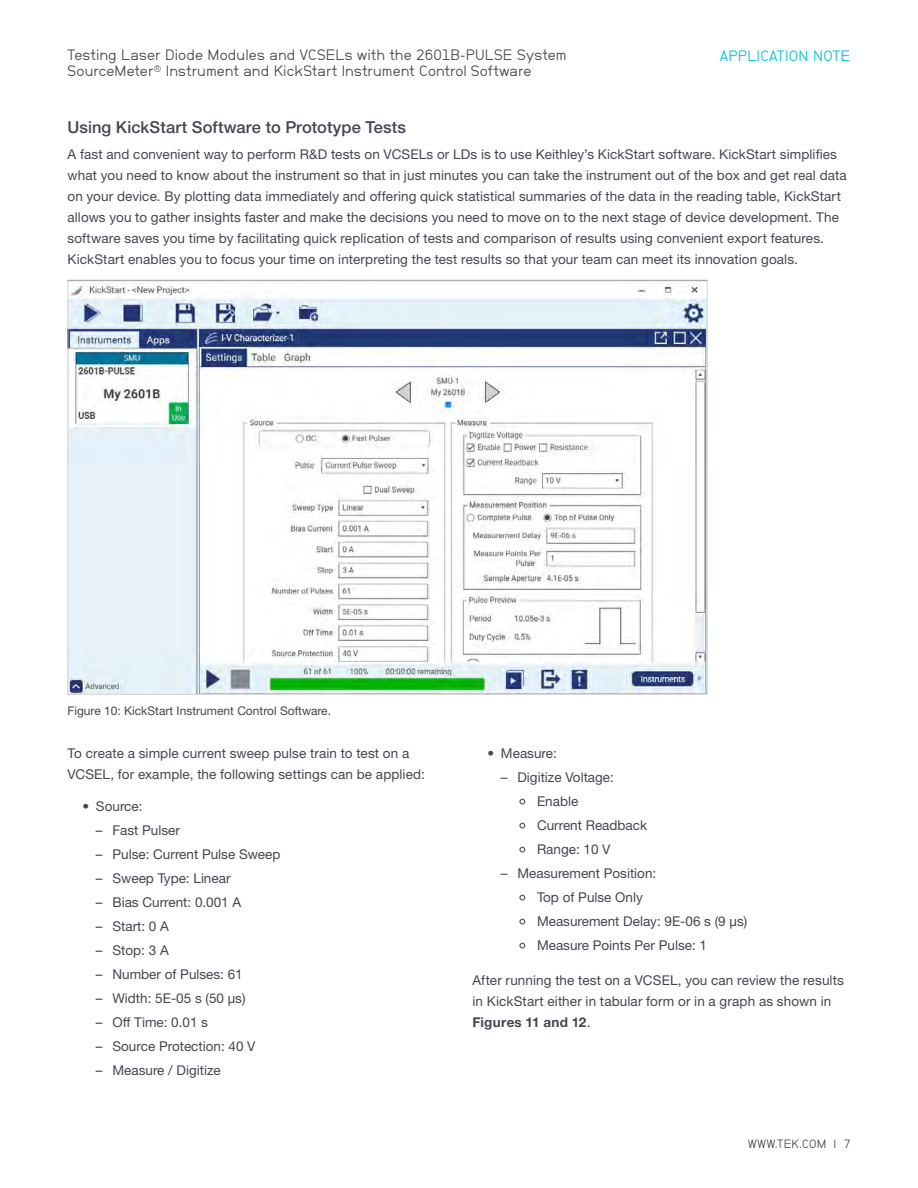
<style>
.page{position:relative;width:918px;height:1188px;background:#fff}
.page>*{position:absolute;margin:0;border:0;box-sizing:border-box;transform-origin:0 0}
.t1{font:500 16.5px "Helvetica Neue LT Std";letter-spacing:.005em;color:#43474f}
.t2{font:15px "NB Grotesk";letter-spacing:.005em;color:#43474f}
.t3{font:15px "NB Grotesk";letter-spacing:.02em;color:#00bfdf}
.t4{font:13.5px/21px "Helvetica Neue LT Std";letter-spacing:.005em;color:#43474f}
.t5{font:12px "Helvetica Neue LT Std";color:#43474f}
.t6{font:12px "NB Grotesk";letter-spacing:.025em;color:#43474f}
.s1{color:#3e434a}
.s2{font-weight:700}
</style>
<div class="page">
<img style="left:70px;top:283px;width:636px;height:410px">
<p class="t2" style="left:68px;top:46px;width:500px">Testing Laser Diode Modules and VCSELs with the 2601B-PULSE System</p>
<p class="t3" style="left:720px;top:47px;width:132px">APPLICATION NOTE</p>
<p class="t2" style="left:68px;top:62px;width:465px">SourceMeter<sup>®</sup> Instrument and KickStart Instrument Control Software</p>
<p class="t1" style="left:68px;top:118px;width:340px">Using KickStart Software to Prototype Tests</p>
<p class="t4" style="left:68px;top:143px;width:781px">A fast and convenient way to perform R&amp;D tests on VCSELs or LDs is to use Keithley’s KickStart software. KickStart simplifies what you need to know about the instrument so that in just minutes you can take the instrument out of the box and get real data on your device. By plotting data immediately and offering quick statistical summaries of the data in the reading table, KickStart allows you to gather insights faster and make the decisions you need to move on to the next stage of device development. The software saves you time by facilitating quick replication of tests and comparison of results using convenient export features.<br>KickStart enables you to focus your time on interpreting the test results so that your team can meet its innovation goals.</p>
<p class="t5" style="left:68px;top:704px;width:265px">Figure 10: KickStart Instrument Control Software.</p>
<p class="t4" style="left:68px;top:743px;width:359px">To create a simple current sweep pulse train to test on a<br>VCSEL, for example, the following settings can be applied:</p>
<p class="t4" style="left:82px;top:795px;width:62px">• Source:</p>
<p class="t4" style="left:96px;top:819px;width:85px">– Fast Pulser</p>
<p class="t4" style="left:96px;top:843px;width:186px">– Pulse: Current Pulse Sweep</p>
<p class="t4" style="left:96px;top:867px;width:136px">– Sweep Type: Linear</p>
<p class="t4" style="left:96px;top:891px;width:147px">– Bias Current: 0.001 A</p>
<p class="t4" style="left:96px;top:915px;width:75px">– Start: 0 A</p>
<p class="t4" style="left:96px;top:939px;width:74px">– Stop: 3 A</p>
<p class="t4" style="left:96px;top:963px;width:148px">– Number of Pulses: 61</p>
<p class="t4" style="left:96px;top:987px;width:151px">– Width: 5E-05 s (50 µs)</p>
<p class="t4" style="left:96px;top:1011px;width:114px">– Off Time: 0.01 s</p>
<p class="t4" style="left:96px;top:1035px;width:161px">– Source Protection: 40 V</p>
<p class="t4" style="left:96px;top:1059px;width:126px">– Measure / Digitize</p>
<p class="t4" style="left:487px;top:743px;width:71px">• Measure:</p>
<p class="t4" style="left:501px;top:767px;width:114px">– Digitize Voltage:</p>
<p class="t4" style="left:519px;top:791px;width:61px"><span class="s1">•</span> Enable</p>
<p class="t4" style="left:519px;top:815px;width:130px"><span class="s1">•</span> Current Readback</p>
<p class="t4" style="left:519px;top:839px;width:93px"><span class="s1">•</span> Range: 10 V</p>
<p class="t4" style="left:501px;top:863px;width:157px">– Measurement Position:</p>
<p class="t4" style="left:519px;top:887px;width:125px"><span class="s1">•</span> Top of Pulse Only</p>
<p class="t4" style="left:519px;top:911px;width:230px"><span class="s1">•</span> Measurement Delay: 9E-06 s (9 µs)</p>
<p class="t4" style="left:519px;top:935px;width:190px"><span class="s1">•</span> Measure Points Per Pulse: 1</p>
<p class="t4" style="left:472px;top:969px;width:373px">After running the test on a VCSEL, you can review the results in KickStart either in tabular form or in a graph as shown in<br><span class="s2">Figures 11 and 12</span>.</p>
<p class="t6" style="left:748px;top:1137px;width:104px">WWW.TEK.COM | 7</p>
</div>
